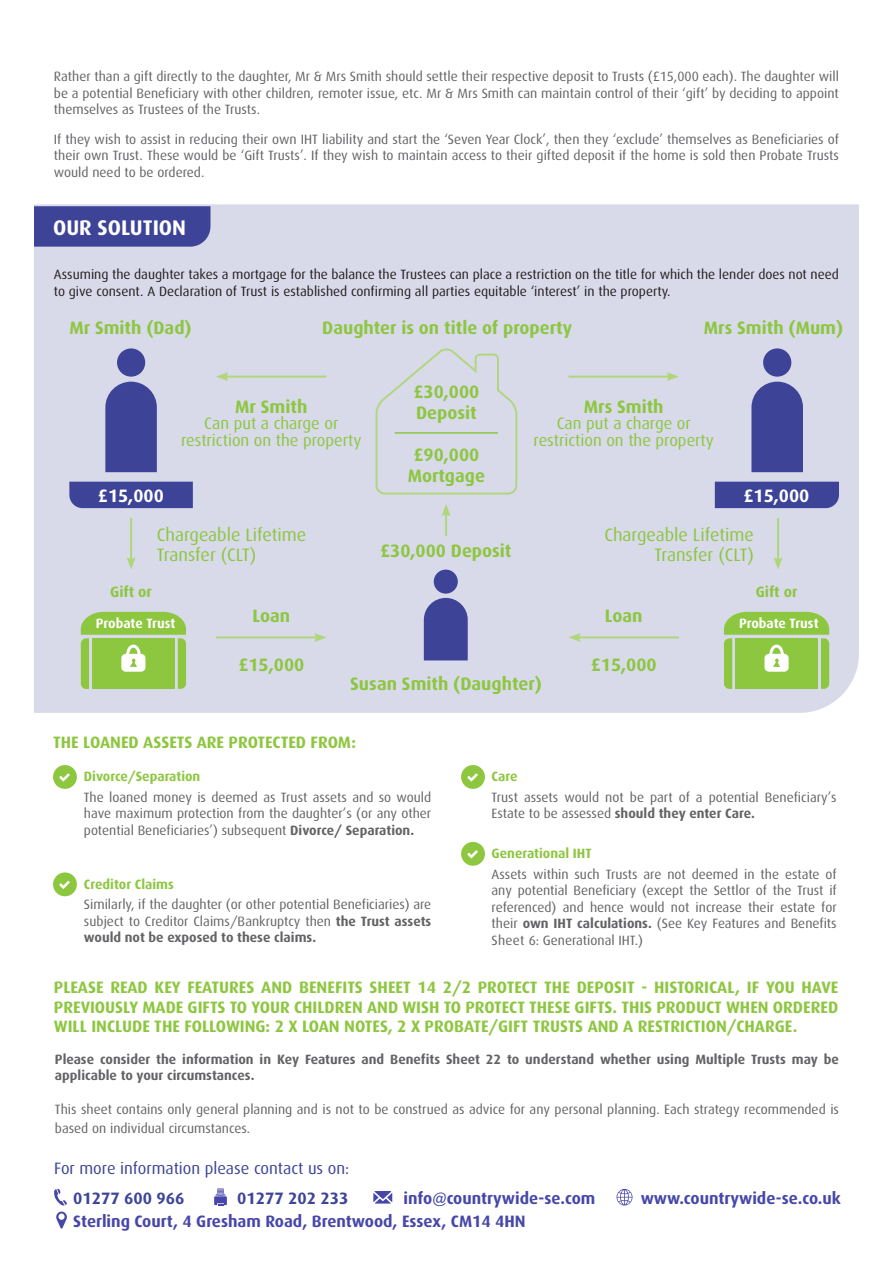
<style>
.page{position:relative;width:893px;height:1263px;background:#fff}
.page>*{position:absolute;margin:0;border:0;box-sizing:border-box;transform-origin:0 0}
.t1{font:700 21.15px "Dax";color:#fff}
.t2{font:700 18px "Dax";color:#8dc63f}
.t3{font:18px "Dax";color:#8dc63f}
.t4{font:700 18px "Dax";color:#fff}
.PURPLE_Subheading{font:700 16.5px/19.5px "Dax";color:#8dc63f;text-align:justify}
.t5{font:700 16.5px "Dax";color:#4747a9}
.t6{font:16.5px "Dax";color:#8dc63f}
.t7{font:16.5px "Dax";color:#3e4497}
.t8{font:700 16.5px "Dax";color:#3e4497}
.t9{font:700 15px "Dax";color:#8dc63f}
.Body_Copy{font:13.5px/16.5px "Dax";color:#636366;text-align:justify}
.Body_Copy-2{font:13.5px/16.5px "Dax";color:#231f20}
.t10{font:700 13.5px/16.5px "Dax";color:#636366}
.Body_Copy-3{font:700 13.5px "Dax";color:#8dc63f}
.t11{font:700 13.5px "Dax";letter-spacing:-.005em;color:#fff}
.s1{font-weight:700}
</style>
<div class="page">
<div style="left:34px;top:204px;width:825px;height:509px;background:#d8daea"></div>
<div style="left:462px;top:766px;width:22px;height:21px;background:#8dc63f;border-radius:50%"></div>
<svg style="left:467px;top:773px;width:11px;height:8px"></svg>
<div style="left:461px;top:765px;width:24px;height:24px;border:3px solid #8dc63f;border-radius:50%"></div>
<div style="left:462px;top:843px;width:22px;height:21px;background:#8dc63f;border-radius:50%"></div>
<svg style="left:467px;top:850px;width:11px;height:8px"></svg>
<div style="left:461px;top:842px;width:24px;height:24px;border:3px solid #8dc63f;border-radius:50%"></div>
<div style="left:54px;top:766px;width:22px;height:21px;background:#8dc63f;border-radius:50%"></div>
<svg style="left:59px;top:773px;width:11px;height:8px"></svg>
<div style="left:53px;top:765px;width:24px;height:24px;border:3px solid #8dc63f;border-radius:50%"></div>
<div style="left:54px;top:874px;width:22px;height:21px;background:#8dc63f;border-radius:50%"></div>
<svg style="left:59px;top:881px;width:11px;height:8px"></svg>
<div style="left:53px;top:872px;width:24px;height:24px;border:3px solid #8dc63f;border-radius:50%"></div>
<div style="left:34px;top:206px;width:176px;height:41px;background:#3d4397"></div>
<svg style="left:105px;top:382px;width:52px;height:90px;background:#474d9c"></svg>
<div style="left:117px;top:348px;width:28px;height:29px;background:#3d4397;border-radius:50%"></div>
<svg style="left:751px;top:382px;width:52px;height:90px;background:#474d9c"></svg>
<div style="left:763px;top:348px;width:28px;height:29px;background:#3d4397;border-radius:50%"></div>
<svg style="left:424px;top:598px;width:44px;height:62px;background:#494f9d"></svg>
<div style="left:434px;top:570px;width:24px;height:24px;background:#3d4397;border-radius:50%"></div>
<hr style="left:225px;top:376px;width:102px;height:2px;background:#afd779">
<svg style="left:216px;top:372px;width:12px;height:9px"></svg>
<hr style="left:577px;top:636px;width:102px;height:2px;background:#afd779">
<svg style="left:568px;top:633px;width:13px;height:9px"></svg>
<hr style="left:216px;top:636px;width:102px;height:2px;background:#afd779">
<svg style="left:314px;top:633px;width:13px;height:9px"></svg>
<hr style="left:568px;top:376px;width:102px;height:2px;background:#afd779">
<svg style="left:667px;top:372px;width:12px;height:9px"></svg>
<hr style="left:130px;top:518px;width:2px;height:43px;background:#afd779">
<svg style="left:127px;top:557px;width:9px;height:13px"></svg>
<hr style="left:445px;top:513px;width:2px;height:23px;background:#afd779">
<svg style="left:442px;top:504px;width:9px;height:12px"></svg>
<hr style="left:777px;top:518px;width:2px;height:43px;background:#afd779">
<svg style="left:773px;top:557px;width:10px;height:13px"></svg>
<svg style="left:375px;top:346px;width:143px;height:149px;background:#d6d9e4"></svg>
<hr style="left:395px;top:432px;width:103px;height:2px;background:#8dc63f">
<div style="left:69px;top:482px;width:124px;height:26px;background:#3d4397"></div>
<div style="left:715px;top:482px;width:124px;height:26px;background:#3d4397"></div>
<svg style="left:81px;top:612px;width:105px;height:77px;background:#9bcb5b"></svg>
<svg style="left:724px;top:612px;width:105px;height:77px;background:#9bcb5b"></svg>
<svg style="left:617px;top:1189px;width:15px;height:16px"></svg>
<svg style="left:373px;top:1191px;width:19px;height:12px"></svg>
<svg style="left:214px;top:1188px;width:13px;height:17px"></svg>
<svg style="left:54px;top:1188px;width:13px;height:41px"></svg>
<p class="Body_Copy" style="left:54px;top:68px;width:787px">Rather than a gift directly to the daughter, Mr &amp; Mrs Smith should settle their respective deposit to Trusts (£15,000 each). The daughter will be a potential Beneficiary with other children, remoter issue, etc. Mr &amp; Mrs Smith can maintain control of their ‘gift’ by deciding to appoint themselves as Trustees of the Trusts.</p>
<p class="Body_Copy" style="left:54px;top:131px;width:787px">If they wish to assist in reducing their own IHT liability and start the ‘Seven Year Clock’, then they ‘exclude’ themselves as Beneficiaries of their own Trust. These would be ‘Gift Trusts’. If they wish to maintain access to their gifted deposit if the home is sold then Probate Trusts would need to be ordered.</p>
<p class="t1" style="left:53px;top:216px;width:134px">OUR SOLUTION</p>
<p class="Body_Copy-2" style="left:54px;top:266px;width:786px">Assuming the daughter takes a mortgage for the balance the Trustees can place a restriction on the title for which the lender does not need to give consent. A Declaration of Trust is established confirming all parties equitable ‘interest’ in the property.</p>
<p class="t2" style="left:322px;top:317px;width:251px">Daughter is on title of property</p>
<p class="t2" style="left:69px;top:317px;width:124px">Mr Smith (Dad)</p>
<p class="t2" style="left:704px;top:317px;width:141px">Mrs Smith (Mum)</p>
<p class="t2" style="left:235px;top:396px;width:74px">Mr Smith</p>
<p class="t6" style="left:204px;top:415px;width:136px">Can put a charge or</p>
<p class="t6" style="left:181px;top:431px;width:182px">restriction on the property</p>
<p class="t2" style="left:413px;top:381px;width:67px">£30,000</p>
<p class="t2" style="left:416px;top:402px;width:62px">Deposit</p>
<p class="t2" style="left:413px;top:444px;width:67px">£90,000</p>
<p class="t2" style="left:408px;top:465px;width:79px">Mortgage</p>
<p class="t2" style="left:584px;top:396px;width:81px">Mrs Smith</p>
<p class="t6" style="left:557px;top:415px;width:136px">Can put a charge or</p>
<p class="t6" style="left:534px;top:431px;width:182px">restriction on the property</p>
<p class="t4" style="left:98px;top:486px;width:67px">£15,000</p>
<p class="t4" style="left:743px;top:486px;width:67px">£15,000</p>
<p class="t3" style="left:157px;top:525px;width:151px">Chargeable Lifetime</p>
<p class="t3" style="left:157px;top:544px;width:101px">Transfer (CLT)</p>
<p class="t3" style="left:604px;top:525px;width:151px">Chargeable Lifetime</p>
<p class="t2" style="left:380px;top:540px;width:133px">£30,000 Deposit</p>
<p class="t3" style="left:654px;top:544px;width:101px">Transfer (CLT)</p>
<p class="t9" style="left:110px;top:583px;width:43px">Gift or</p>
<p class="t9" style="left:756px;top:583px;width:43px">Gift or</p>
<p class="t2" style="left:252px;top:605px;width:39px">Loan</p>
<p class="t2" style="left:605px;top:605px;width:39px">Loan</p>
<p class="t11" style="left:96px;top:616px;width:81px">Probate Trust</p>
<p class="t11" style="left:739px;top:616px;width:81px">Probate Trust</p>
<p class="t2" style="left:238px;top:655px;width:67px">£15,000</p>
<p class="t2" style="left:591px;top:655px;width:67px">£15,000</p>
<p class="t2" style="left:350px;top:673px;width:193px">Susan Smith (Daughter)</p>
<p class="PURPLE_Subheading" style="left:53px;top:733px;width:304px">THE LOANED ASSETS ARE PROTECTED FROM:</p>
<p class="Body_Copy-3" style="left:84px;top:769px;width:118px">Divorce/Separation</p>
<p class="Body_Copy" style="left:84px;top:789px;width:349px">The loaned money is deemed as Trust assets and so would have maximum protection from the daughter’s (or any other potential Beneficiaries’) subsequent <span class="s1">Divorce/ Separation.</span></p>
<p class="Body_Copy-3" style="left:84px;top:876px;width:92px">Creditor Claims</p>
<p class="Body_Copy" style="left:84px;top:896px;width:349px">Similarly, if the daughter (or other potential Beneficiaries) are subject to Creditor Claims/Bankruptcy then <span class="s1">the Trust assets would not be exposed to these claims.</span></p>
<p class="Body_Copy-3" style="left:492px;top:769px;width:27px">Care</p>
<p class="Body_Copy" style="left:492px;top:789px;width:347px">Trust assets would not be part of a potential Beneficiary’s<br>Estate to be assessed <span class="s1">should they enter Care.</span></p>
<p class="Body_Copy-3" style="left:492px;top:846px;width:102px">Generational IHT</p>
<p class="Body_Copy" style="left:492px;top:866px;width:347px">Assets within such Trusts are not deemed in the estate of any potential Beneficiary (except the Settlor of the Trust if referenced) and hence would not increase their estate for their <span class="s1">own IHT calculations.</span> (See Key Features and Benefits Sheet 6: Generational IHT.)</p>
<p class="PURPLE_Subheading" style="left:54px;top:978px;width:786px">PLEASE READ KEY FEATURES AND BENEFITS SHEET 14 2/2 PROTECT THE DEPOSIT - HISTORICAL, IF YOU HAVE PREVIOUSLY MADE GIFTS TO YOUR CHILDREN AND WISH TO PROTECT THESE GIFTS. THIS PRODUCT WHEN ORDERED WILL INCLUDE THE FOLLOWING: 2 X LOAN NOTES, 2 X PROBATE/GIFT TRUSTS AND A RESTRICTION/CHARGE.</p>
<p class="t10" style="left:55px;top:1051px;width:785px">Please consider the information in Key Features and Benefits Sheet 22 to understand whether using Multiple Trusts may be applicable to your circumstances.</p>
<p class="Body_Copy" style="left:55px;top:1099px;width:786px;line-height:19.5px">This sheet contains only general planning and is not to be construed as advice for any personal planning. Each strategy recommended is based on individual circumstances.</p>
<p class="t7" style="left:54px;top:1159px;width:297px">For more information please contact us on:</p>
<p class="t8" style="left:73px;top:1188px;width:113px">01277 600 966</p>
<p class="t8" style="left:237px;top:1189px;width:113px">01277 202 233</p>
<p class="t5" style="left:403px;top:1188px;width:193px">info@countrywide-se.com</p>
<p class="t5" style="left:641px;top:1188px;width:202px">www.countrywide-se.co.uk</p>
<p class="t5" style="left:73px;top:1211px;width:454px">Sterling Court, 4 Gresham Road, Brentwood, Essex, CM14 4HN</p>
</div>
